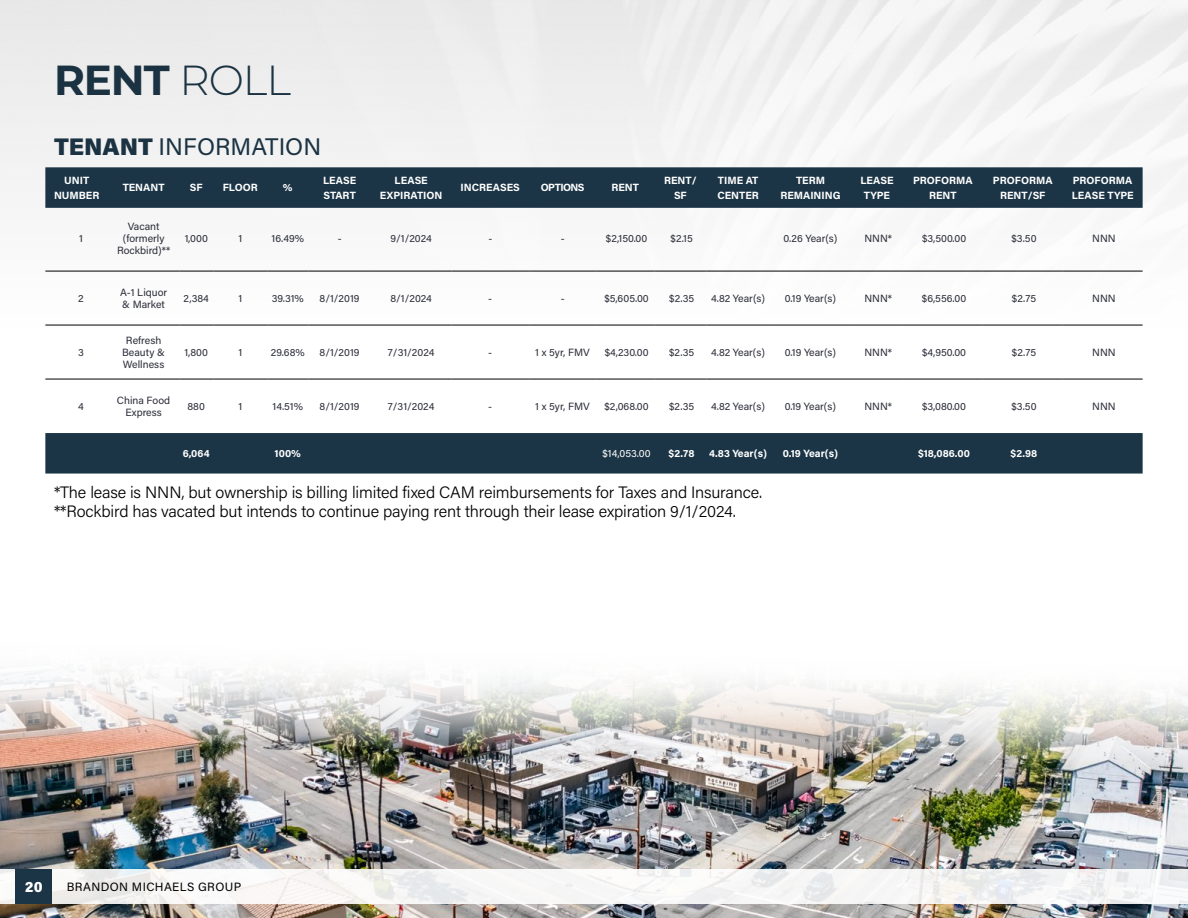
<style>
.page{position:relative;width:1188px;height:918px;background:#fff}
.page>*{position:absolute;margin:0;border:0;box-sizing:border-box;transform-origin:0 0}
.t1{font:700 42px "Montserrat";color:#1c3546}
.t2{font:24px "Acumin Pro";color:#1c3546}
.t3{font:300 16.5px/19.5px "Acumin Pro";letter-spacing:-.01em;color:#000}
.t4{font:900 15px "Acumin Pro Semi Cond";color:#fff}
.t5{font:12px "Acumin Pro";letter-spacing:.03em;color:#000}
.t6{font:10.5px/12px "Acumin Pro";color:#2a2c38;text-align:center}
.t7{font:700 10.5px/14.9px "Acumin Pro";color:#fff;text-align:center}
.t8{font:10.5px "Acumin Pro";letter-spacing:.005em;color:#fff}
.t9{font:700 10.5px "Acumin Pro";letter-spacing:-.05em;color:#fff}
.s1{font-weight:300}
.s2{font-weight:900}
</style>
<div class="page">
<img style="left:0;top:669px;width:1188px;height:249px">
<div style="left:45px;top:167px;width:1098px;height:41px;background:#1c3546"></div>
<div style="left:45px;top:433px;width:1098px;height:41px;background:#1c3546"></div>
<hr style="left:45px;top:271px;width:63px;height:1px;background:#000">
<hr style="left:108px;top:271px;width:71px;height:1px;background:#000">
<hr style="left:179px;top:271px;width:34px;height:1px;background:#000">
<hr style="left:213px;top:271px;width:54px;height:1px;background:#000">
<hr style="left:267px;top:271px;width:41px;height:1px;background:#000">
<hr style="left:308px;top:271px;width:63px;height:1px;background:#000">
<hr style="left:371px;top:271px;width:80px;height:1px;background:#000">
<hr style="left:451px;top:271px;width:78px;height:1px;background:#000">
<hr style="left:529px;top:271px;width:67px;height:1px;background:#000">
<hr style="left:596px;top:271px;width:58px;height:1px;background:#000">
<hr style="left:654px;top:271px;width:52px;height:1px;background:#000">
<hr style="left:706px;top:271px;width:64px;height:1px;background:#000">
<hr style="left:770px;top:271px;width:81px;height:1px;background:#000">
<hr style="left:851px;top:271px;width:52px;height:1px;background:#000">
<hr style="left:903px;top:271px;width:80px;height:1px;background:#000">
<hr style="left:983px;top:271px;width:80px;height:1px;background:#000">
<hr style="left:1063px;top:271px;width:80px;height:1px;background:#000">
<hr style="left:45px;top:325px;width:63px;height:1px;background:#000">
<hr style="left:45px;top:379px;width:63px;height:1px;background:#000">
<hr style="left:108px;top:325px;width:71px;height:1px;background:#000">
<hr style="left:108px;top:379px;width:71px;height:1px;background:#000">
<hr style="left:179px;top:325px;width:34px;height:1px;background:#000">
<hr style="left:179px;top:379px;width:34px;height:1px;background:#000">
<hr style="left:213px;top:325px;width:54px;height:1px;background:#000">
<hr style="left:213px;top:379px;width:54px;height:1px;background:#000">
<hr style="left:267px;top:325px;width:41px;height:1px;background:#000">
<hr style="left:308px;top:325px;width:63px;height:1px;background:#000">
<hr style="left:371px;top:325px;width:80px;height:1px;background:#000">
<hr style="left:267px;top:379px;width:41px;height:1px;background:#000">
<hr style="left:308px;top:379px;width:63px;height:1px;background:#000">
<hr style="left:371px;top:379px;width:80px;height:1px;background:#000">
<hr style="left:451px;top:325px;width:78px;height:1px;background:#000">
<hr style="left:451px;top:379px;width:78px;height:1px;background:#000">
<hr style="left:529px;top:325px;width:67px;height:1px;background:#000">
<hr style="left:529px;top:379px;width:67px;height:1px;background:#000">
<hr style="left:596px;top:325px;width:58px;height:1px;background:#000">
<hr style="left:654px;top:325px;width:52px;height:1px;background:#000">
<hr style="left:706px;top:325px;width:64px;height:1px;background:#000">
<hr style="left:770px;top:325px;width:81px;height:1px;background:#000">
<hr style="left:851px;top:325px;width:52px;height:1px;background:#000">
<hr style="left:903px;top:325px;width:80px;height:1px;background:#000">
<hr style="left:983px;top:325px;width:80px;height:1px;background:#000">
<hr style="left:1063px;top:325px;width:80px;height:1px;background:#000">
<hr style="left:596px;top:379px;width:58px;height:1px;background:#000">
<hr style="left:654px;top:379px;width:52px;height:1px;background:#000">
<hr style="left:706px;top:379px;width:64px;height:1px;background:#000">
<hr style="left:770px;top:379px;width:81px;height:1px;background:#000">
<hr style="left:851px;top:379px;width:52px;height:1px;background:#000">
<hr style="left:903px;top:379px;width:80px;height:1px;background:#000">
<hr style="left:983px;top:379px;width:80px;height:1px;background:#000">
<hr style="left:1063px;top:379px;width:80px;height:1px;background:#000">
<svg style="left:0;top:869px;width:1188px;height:35px;fill:#f6f6f6"></svg>
<div style="left:16px;top:869px;width:36px;height:35px;background:#1c3546"></div>
<h1 class="t1" style="left:54px;top:49px;width:239px">RENT <span class="s1">ROLL</span></h1>
<h2 class="t2" style="left:54px;top:130px;width:269px"><span class="s2">TENANT</span> INFORMATION</h2>
<p class="t7" style="left:54px;top:172px;width:47px">UNIT<br>NUMBER</p>
<p class="t7" style="left:123px;top:180px;width:43px">TENANT</p>
<p class="t7" style="left:190px;top:180px;width:14px">SF</p>
<p class="t7" style="left:223px;top:180px;width:37px">FLOOR</p>
<p class="t7" style="left:283px;top:180px;width:11px">%</p>
<p class="t7" style="left:323px;top:172px;width:35px;text-align:left">LEASE<br>START</p>
<p class="t7" style="left:380px;top:172px;width:64px">LEASE<br>EXPIRATION</p>
<p class="t7" style="left:461px;top:180px;width:61px">INCREASES</p>
<p class="t9" style="left:541px;top:180px;width:45px">OPTIONS</p>
<p class="t7" style="left:611px;top:180px;width:29px">RENT</p>
<p class="t7" style="left:664px;top:172px;width:34px">RENT/<br>SF</p>
<p class="t7" style="left:717px;top:172px;width:43px;text-align:left">TIME AT<br>CENTER</p>
<p class="t7" style="left:780px;top:172px;width:62px">TERM<br>REMAINING</p>
<p class="t7" style="left:860px;top:172px;width:35px">LEASE<br>TYPE</p>
<p class="t7" style="left:913px;top:172px;width:61px">PROFORMA<br>RENT</p>
<p class="t7" style="left:993px;top:172px;width:61px">PROFORMA<br>RENT/SF</p>
<p class="t7" style="left:1072px;top:172px;width:63px;text-align:left">PROFORMA<br>LEASE TYPE</p>
<p class="t6" style="left:79px;top:232px;width:5px">1</p>
<p class="t6" style="left:117px;top:220px;width:55px">Vacant (formerly<br>Rockbird)**</p>
<p class="t6" style="left:185px;top:232px;width:25px">1,000</p>
<p class="t6" style="left:238px;top:232px;width:5px">1</p>
<p class="t6" style="left:272px;top:232px;width:34px">16.49%</p>
<p class="t6" style="left:338px;top:232px;width:5px">-</p>
<p class="t6" style="left:391px;top:232px;width:43px">9/1/2024</p>
<p class="t6" style="left:488px;top:232px;width:5px">-</p>
<p class="t6" style="left:561px;top:232px;width:5px">-</p>
<p class="t6" style="left:606px;top:232px;width:43px">$2,150.00</p>
<p class="t6" style="left:671px;top:232px;width:24px">$2.15</p>
<p class="t6" style="left:784px;top:232px;width:55px">0.26 Year(s)</p>
<p class="t6" style="left:864px;top:232px;width:29px">NNN*</p>
<p class="t6" style="left:922px;top:232px;width:46px">$3,500.00</p>
<p class="t6" style="left:1012px;top:232px;width:27px">$3.50</p>
<p class="t6" style="left:1092px;top:232px;width:25px">NNN</p>
<p class="t6" style="left:78px;top:292px;width:7px">2</p>
<p class="t6" style="left:120px;top:286px;width:49px;text-align:left">A-1 Liquor &amp; Market</p>
<p class="t6" style="left:184px;top:292px;width:27px">2,384</p>
<p class="t6" style="left:238px;top:292px;width:5px">1</p>
<p class="t6" style="left:272px;top:292px;width:34px">39.31%</p>
<p class="t6" style="left:320px;top:292px;width:41px">8/1/2019</p>
<p class="t6" style="left:390px;top:292px;width:43px">8/1/2024</p>
<p class="t6" style="left:488px;top:292px;width:5px">-</p>
<p class="t6" style="left:561px;top:292px;width:5px">-</p>
<p class="t6" style="left:604px;top:292px;width:46px">$5,605.00</p>
<p class="t6" style="left:669px;top:292px;width:26px">$2.35</p>
<p class="t6" style="left:711px;top:292px;width:55px">4.82 Year(s)</p>
<p class="t6" style="left:785px;top:292px;width:53px">0.19 Year(s)</p>
<p class="t6" style="left:864px;top:292px;width:29px">NNN*</p>
<p class="t6" style="left:922px;top:292px;width:46px">$6,556.00</p>
<p class="t6" style="left:1012px;top:292px;width:26px">$2.75</p>
<p class="t6" style="left:1092px;top:292px;width:25px">NNN</p>
<p class="t6" style="left:78px;top:346px;width:7px">3</p>
<p class="t6" style="left:122px;top:334px;width:44px">Refresh<br>Beauty &amp;<br>Wellness</p>
<p class="t6" style="left:185px;top:346px;width:25px">1,800</p>
<p class="t6" style="left:238px;top:346px;width:5px">1</p>
<p class="t6" style="left:271px;top:346px;width:35px">29.68%</p>
<p class="t6" style="left:320px;top:346px;width:41px">8/1/2019</p>
<p class="t6" style="left:388px;top:346px;width:48px">7/31/2024</p>
<p class="t6" style="left:488px;top:346px;width:5px">-</p>
<p class="t6" style="left:535px;top:346px;width:56px">1 x 5yr, FMV</p>
<p class="t6" style="left:605px;top:346px;width:45px">$4,230.00</p>
<p class="t6" style="left:669px;top:346px;width:26px">$2.35</p>
<p class="t6" style="left:711px;top:346px;width:55px">4.82 Year(s)</p>
<p class="t6" style="left:785px;top:346px;width:53px">0.19 Year(s)</p>
<p class="t6" style="left:864px;top:346px;width:29px">NNN*</p>
<p class="t6" style="left:922px;top:346px;width:46px">$4,950.00</p>
<p class="t6" style="left:1012px;top:346px;width:26px">$2.75</p>
<p class="t6" style="left:1092px;top:346px;width:25px">NNN</p>
<p class="t6" style="left:78px;top:400px;width:7px">4</p>
<p class="t6" style="left:117px;top:394px;width:55px">China Food<br>Express</p>
<p class="t6" style="left:188px;top:400px;width:19px">880</p>
<p class="t6" style="left:238px;top:400px;width:5px">1</p>
<p class="t6" style="left:273px;top:400px;width:32px">14.51%</p>
<p class="t6" style="left:320px;top:400px;width:41px">8/1/2019</p>
<p class="t6" style="left:388px;top:400px;width:48px">7/31/2024</p>
<p class="t6" style="left:488px;top:400px;width:5px">-</p>
<p class="t6" style="left:535px;top:400px;width:56px">1 x 5yr, FMV</p>
<p class="t6" style="left:604px;top:400px;width:46px">$2,068.00</p>
<p class="t6" style="left:669px;top:400px;width:26px">$2.35</p>
<p class="t6" style="left:711px;top:400px;width:55px">4.82 Year(s)</p>
<p class="t6" style="left:785px;top:400px;width:53px">0.19 Year(s)</p>
<p class="t6" style="left:864px;top:400px;width:29px">NNN*</p>
<p class="t6" style="left:922px;top:400px;width:45px">$3,080.00</p>
<p class="t6" style="left:1011px;top:400px;width:27px">$3.50</p>
<p class="t6" style="left:1092px;top:400px;width:25px">NNN</p>
<p class="t7" style="left:183px;top:446px;width:28px">6,064</p>
<p class="t7" style="left:275px;top:446px;width:28px">100%</p>
<p class="t8" style="left:603px;top:446px;width:50px">$14,053.00</p>
<p class="t7" style="left:669px;top:446px;width:27px">$2.78</p>
<p class="t7" style="left:709px;top:446px;width:59px">4.83 Year(s)</p>
<p class="t7" style="left:783px;top:446px;width:57px">0.19 Year(s)</p>
<p class="t7" style="left:918px;top:446px;width:53px">$18,086.00</p>
<p class="t7" style="left:1011px;top:446px;width:28px">$2.98</p>
<h3 class="t3" style="left:54px;top:482px;width:710px">*The lease is NNN, but ownership is billing limited fixed CAM reimbursements for Taxes and Insurance. **Rockbird has vacated but intends to continue paying rent through their lease expiration 9/1/2024.</h3>
<h3 class="t4" style="left:25px;top:876px;width:19px">20</h3>
<p class="t5" style="left:67px;top:878px;width:176px">BRANDON MICHAELS GROUP</p>
</div>
